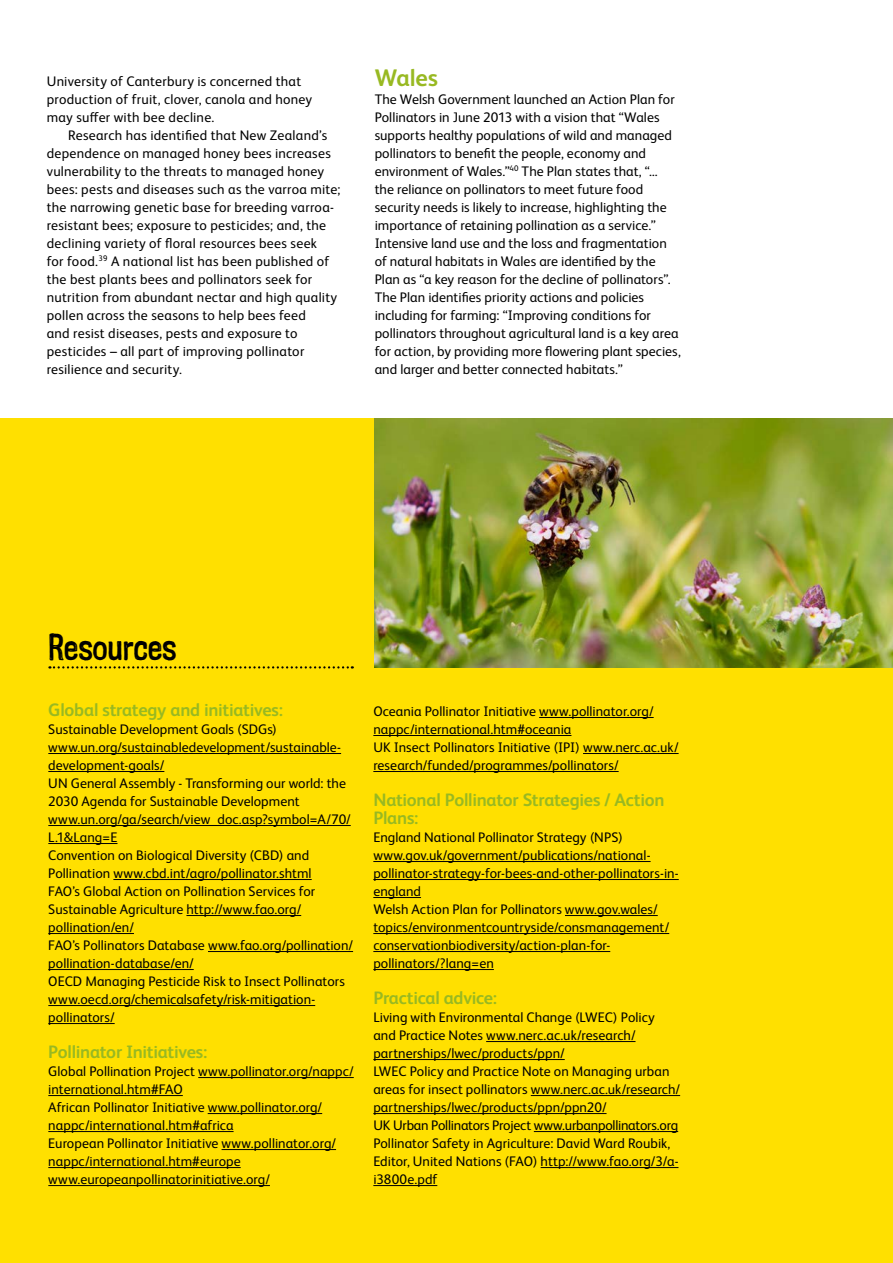
<style>
.page{position:relative;width:893px;height:1263px;background:#fff}
.page>*{position:absolute;margin:0;border:0;box-sizing:border-box;transform-origin:0 0}
.t1{font:36px "FOEDISPLAY";letter-spacing:-.01em;color:#000}
.t2{font:700 24px "FS Albert Pro";letter-spacing:-.005em;color:#98b922}
.t3{font:700 18px/18px "FS Albert Pro";letter-spacing:-.015em;color:#98b922}
.t4{font:13.8px/18px "FS Albert Pro";letter-spacing:.005em;color:#000}
</style>
<div class="page">
<div style="left:0;top:418px;width:893px;height:845px;background:#ffe000"></div>
<img style="left:374px;top:419px;width:519px;height:249px">
<svg style="left:49px;top:666px;width:304px;height:2px"></svg>
<hr style="left:48px;top:753px;width:293px;height:1px;background:#000">
<hr style="left:48px;top:771px;width:116px;height:1px;background:#000">
<hr style="left:48px;top:825px;width:303px;height:1px;background:#000">
<hr style="left:48px;top:843px;width:69px;height:1px;background:#000">
<hr style="left:113px;top:879px;width:199px;height:1px;background:#000">
<hr style="left:186px;top:915px;width:115px;height:1px;background:#000">
<hr style="left:48px;top:933px;width:86px;height:1px;background:#000">
<hr style="left:208px;top:951px;width:145px;height:1px;background:#000">
<hr style="left:48px;top:969px;width:146px;height:1px;background:#000">
<hr style="left:48px;top:1005px;width:267px;height:1px;background:#000">
<hr style="left:48px;top:1023px;width:67px;height:1px;background:#000">
<hr style="left:198px;top:1077px;width:156px;height:1px;background:#000">
<hr style="left:48px;top:1095px;width:135px;height:1px;background:#000">
<hr style="left:208px;top:1113px;width:114px;height:1px;background:#000">
<hr style="left:48px;top:1131px;width:186px;height:1px;background:#000">
<hr style="left:222px;top:1149px;width:114px;height:1px;background:#000">
<hr style="left:48px;top:1167px;width:193px;height:1px;background:#000">
<hr style="left:48px;top:1185px;width:222px;height:1px;background:#000">
<hr style="left:539px;top:717px;width:115px;height:1px;background:#000">
<hr style="left:373px;top:735px;width:198px;height:1px;background:#000">
<hr style="left:583px;top:753px;width:96px;height:1px;background:#000">
<hr style="left:373px;top:771px;width:246px;height:1px;background:#000">
<hr style="left:373px;top:861px;width:278px;height:1px;background:#000">
<hr style="left:373px;top:879px;width:306px;height:1px;background:#000">
<hr style="left:373px;top:897px;width:48px;height:1px;background:#000">
<hr style="left:565px;top:915px;width:93px;height:1px;background:#000">
<hr style="left:373px;top:933px;width:296px;height:1px;background:#000">
<hr style="left:373px;top:951px;width:237px;height:1px;background:#000">
<hr style="left:373px;top:969px;width:121px;height:1px;background:#000">
<hr style="left:486px;top:1041px;width:149px;height:1px;background:#000">
<hr style="left:373px;top:1059px;width:192px;height:1px;background:#000">
<hr style="left:531px;top:1095px;width:149px;height:1px;background:#000">
<hr style="left:373px;top:1113px;width:233px;height:1px;background:#000">
<hr style="left:534px;top:1131px;width:144px;height:1px;background:#000">
<hr style="left:541px;top:1167px;width:137px;height:1px;background:#000">
<hr style="left:373px;top:1185px;width:64px;height:1px;background:#000">
<p class="t4" style="left:47px;top:71px;width:267px">University of Canterbury is concerned that production of fruit, clover, canola and honey may suffer with bee decline.</p>
<p class="t4" style="left:47px;top:125px;width:295px;text-indent:21px">Research has identified that New Zealand’s dependence on managed honey bees increases vulnerability to the threats to managed honey bees: pests and diseases such as the varroa mite; the narrowing genetic base for breeding varroa&shy;resistant bees; exposure to pesticides; and, the declining variety of floral resources bees seek<br>for food.<sup>39</sup> A national list has been published of the best plants bees and pollinators seek for nutrition from abundant nectar and high quality pollen across the seasons to help bees feed<br>and resist diseases, pests and exposure to pesticides – all part of improving pollinator resilience and security.</p>
<h2 class="t2" style="left:375px;top:61px;width:65px">Wales</h2>
<p class="t4" style="left:375px;top:89px;width:308px">The Welsh Government launched an Action Plan for Pollinators in June 2013 with a vision that “Wales supports healthy populations of wild and managed pollinators to benefit the people, economy and environment of Wales.”<sup>40</sup> The Plan states that, “…<br>the reliance on pollinators to meet future food security needs is likely to increase, highlighting the importance of retaining pollination as a service.” Intensive land use and the loss and fragmentation of natural habitats in Wales are identified by the Plan as “a key reason for the decline of pollinators”.<br>The Plan identifies priority actions and policies including for farming: “Improving conditions for pollinators throughout agricultural land is a key area for action, by providing more flowering plant species, and larger and better connected habitats.”</p>
<h1 class="t1" style="left:48px;top:623px;width:130px">Resources</h1>
<h3 class="t3" style="left:48px;top:700px;width:236px">Global strategy and initiatives:</h3>
<p class="t4" style="left:48px;top:719px;width:306px">Sustainable Development Goals (SDGs) www.un.org/sustainabledevelopment/sustainable&shy;development-goals/<br>UN General Assembly - Transforming our world: the 2030 Agenda for Sustainable Development www.un.org/ga/search/view_doc.asp?symbol=A/70/ L.1&amp;Lang=E<br>Convention on Biological Diversity (CBD) and Pollination www.cbd.int/agro/pollinator.shtml<br>FAO’s Global Action on Pollination Services for Sustainable Agriculture http://www.fao.org/ pollination/en/<br>FAO’s Pollinators Database www.fao.org/pollination/ pollination-database/en/<br>OECD Managing Pesticide Risk to Insect Pollinators www.oecd.org/chemicalsafety/risk-mitigation&shy;pollinators/</p>
<h3 class="t3" style="left:48px;top:1042px;width:160px">Pollinator Initiatives:</h3>
<p class="t4" style="left:48px;top:1061px;width:307px">Global Pollination Project www.pollinator.org/nappc/ international.htm#FAO<br>African Pollinator Initiative www.pollinator.org/ nappc/international.htm#africa<br>European Pollinator Initiative www.pollinator.org/ nappc/international.htm#europe www.europeanpollinatorinitiative.org/</p>
<p class="t4" style="left:373px;top:701px;width:307px">Oceania Pollinator Initiative www.pollinator.org/ nappc/international.htm#oceania<br>UK Insect Pollinators Initiative (IPI) www.nerc.ac.uk/ research/funded/programmes/pollinators/</p>
<h3 class="t3" style="left:373px;top:790px;width:293px">National Pollinator Strategies / Action<br>Plans:</h3>
<p class="t4" style="left:373px;top:827px;width:307px">England National Pollinator Strategy (NPS) www.gov.uk/government/publications/national&shy;pollinator-strategy-for-bees-and-other-pollinators-in&shy;england<br>Welsh Action Plan for Pollinators www.gov.wales/ topics/environmentcountryside/consmanagement/ conservationbiodiversity/action-plan-for&shy;pollinators/?lang=en</p>
<h3 class="t3" style="left:373px;top:988px;width:125px">Practical advice:</h3>
<p class="t4" style="left:373px;top:1007px;width:308px">Living with Environmental Change (LWEC) Policy and Practice Notes www.nerc.ac.uk/research/ partnerships/lwec/products/ppn/<br>LWEC Policy and Practice Note on Managing urban areas for insect pollinators www.nerc.ac.uk/research/ partnerships/lwec/products/ppn/ppn20/<br>UK Urban Pollinators Project www.urbanpollinators.org Pollinator Safety in Agriculture: David Ward Roubik, Editor, United Nations (FAO) http://www.fao.org/3/a&shy;i3800e.pdf</p>
</div>
